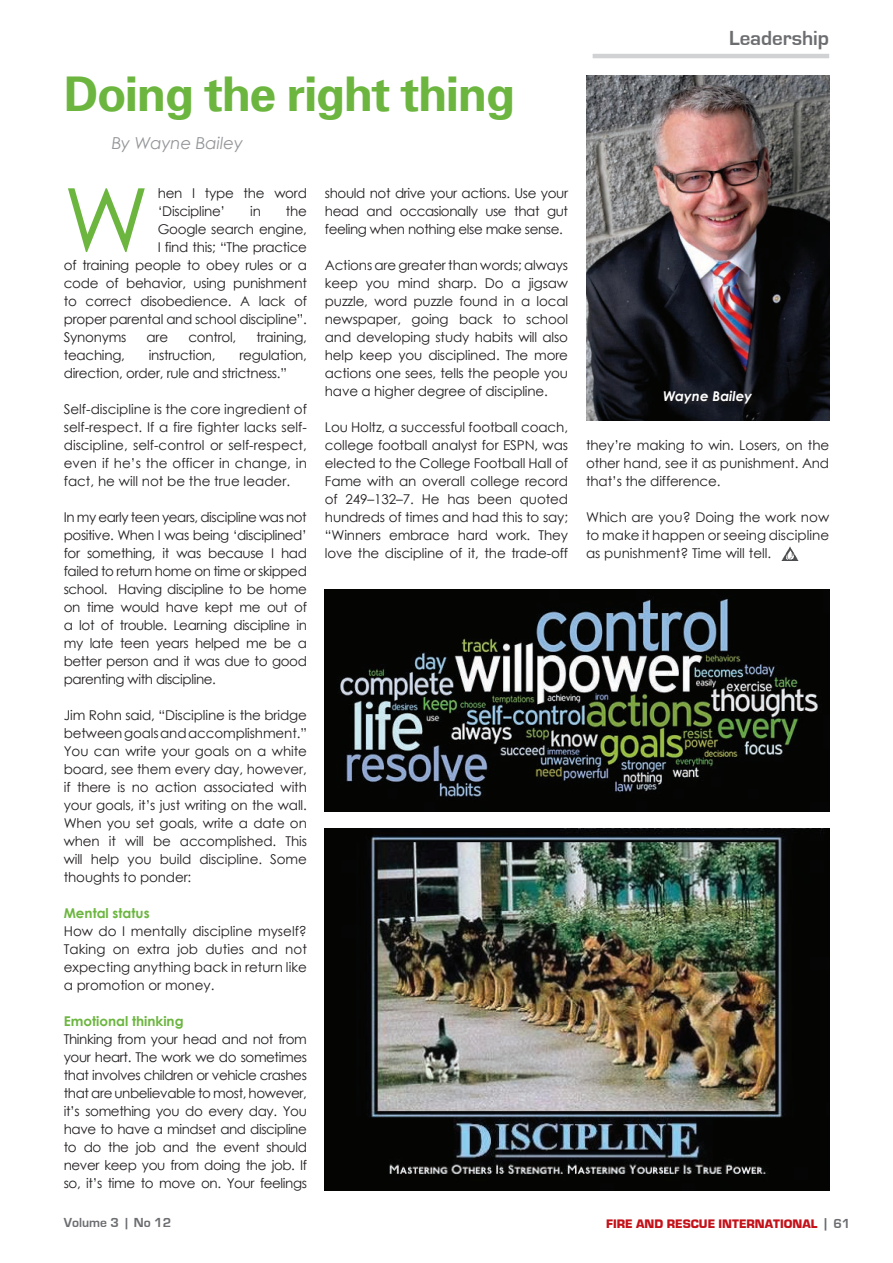
<style>
.page{position:relative;width:893px;height:1263px;background:#fff}
.page>*{position:absolute;margin:0;border:0;box-sizing:border-box;transform-origin:0 0}
.t1{font:88.65px "Century Gothic";color:#6cb640}
.t2{font:700 48px "Univers 65";letter-spacing:-.03em;color:#6cb640}
.t3{font:700 21px "Eurostile";color:#6c6d70}
.t4{font:italic 16.5px "Century Gothic";color:#939598}
.t5{font:13.5px/18px "Century Gothic";letter-spacing:-.02em;color:#231f20;text-align:justify}
.t6{font:700 13.5px "Century Gothic";color:#6cb640}
.t7{font:700 13.5px "Eurostile";color:#6c6d70}
.t8{font:italic 700 13.5px "Century Gothic";color:#fff}
.t9{font:900 12.75px "Eurostile";color:#c4121a}
.s1{font-weight:700;font-size:14.7px;color:#6c6d70}
.s2{font-weight:700;font-size:13.5px;color:#6c6d70}
</style>
<div class="page">
<hr style="left:593px;top:54px;width:236px;height:4px;background:#d1d2d4">
<img style="left:586px;top:75px;width:243px;height:346px">
<img style="left:325px;top:589px;width:504px;height:223px">
<img style="left:325px;top:829px;width:504px;height:361px">
<div style="left:663px;top:390px;width:96px;height:21px;background:#231f20;opacity:.75"></div>
<img style="left:782px;top:546px;width:16px;height:14px">
<h2 class="t2" style="left:64px;top:63px;width:453px">Doing the right thing</h2>
<p class="t4" style="left:112px;top:131px;width:133px">By Wayne Bailey</p>
<h1 class="t1" style="left:64px;top:158px;width:87px">W</h1>
<p class="t5" style="left:158px;top:184px;width:151px">hen I type the word ‘Discipline’</p>
<p class="t5" style="left:250px;top:202px;width:12px">in</p>
<p class="t5" style="left:286px;top:202px;width:23px">the</p>
<p class="t5" style="left:158px;top:220px;width:151px">Google search engine,</p>
<p class="t5" style="left:158px;top:238px;width:151px">I find this; “The practice</p>
<p class="t5" style="left:64px;top:256px;width:245px">of training people to obey rules or a</p>
<p class="t5" style="left:64px;top:274px;width:245px">code of behavior, using punishment</p>
<p class="t5" style="left:64px;top:292px;width:245px">to correct disobedience. A lack of</p>
<p class="t5" style="left:64px;top:310px;width:245px">proper parental and school discipline”.</p>
<p class="t5" style="left:64px;top:328px;width:64px">Synonyms</p>
<p class="t5" style="left:147px;top:328px;width:23px">are</p>
<p class="t5" style="left:188px;top:328px;width:49px">control,</p>
<p class="t5" style="left:257px;top:328px;width:52px">training,</p>
<p class="t5" style="left:64px;top:346px;width:63px">teaching,</p>
<p class="t5" style="left:149px;top:346px;width:68px">instruction,</p>
<p class="t5" style="left:64px;top:346px;width:245px;text-indent:176px">regulation, direction, order, rule and strictness.”</p>
<p class="t5" style="left:64px;top:400px;width:245px">Self-discipline is the core ingredient of self-respect. If a fire fighter lacks self&shy;discipline, self-control or self-respect, even if he’s the officer in change, in fact, he will not be the true leader.</p>
<p class="t5" style="left:64px;top:508px;width:245px">In my early teen years, discipline was not positive. When I was being ‘disciplined’ for something, it was because I had failed to return home on time or skipped school. Having discipline to be home on time would have kept me out of a lot of trouble. Learning discipline in my late teen years helped me be a better person and it was due to good parenting with discipline.</p>
<p class="t5" style="left:64px;top:706px;width:245px">Jim Rohn said, “Discipline is the bridge between goals and accomplishment.” You can write your goals on a white board, see them every day, however, if there is no action associated with your goals, it’s just writing on the wall.<br>When you set goals, write a date on when it will be accomplished. This will help you build discipline. Some thoughts to ponder:</p>
<p class="t6" style="left:64px;top:903px;width:87px">Mental status</p>
<p class="t5" style="left:64px;top:922px;width:245px">How do I mentally discipline myself?<br>Taking on extra job duties and not expecting anything back in return like a promotion or money.</p>
<p class="t6" style="left:64px;top:1011px;width:121px">Emotional thinking</p>
<p class="t5" style="left:64px;top:1030px;width:245px">Thinking from your head and not from your heart. The work we do sometimes that involves children or vehicle crashes that are unbelievable to most, however, it’s something you do every day. You have to have a mindset and discipline to do the job and the event should never keep you from doing the job. If so, it’s time to move on. Your feelings</p>
<p class="t5" style="left:325px;top:184px;width:245px">should not drive your actions. Use your head and occasionally use that gut feeling when nothing else make sense.</p>
<p class="t5" style="left:325px;top:256px;width:245px">Actions are greater than words; always keep you mind sharp. Do a jigsaw puzzle, word puzzle found in a local newspaper, going back to school and developing study habits will also help keep you disciplined. The more actions one sees, tells the people you have a higher degree of discipline.</p>
<p class="t5" style="left:325px;top:418px;width:245px">Lou Holtz, a successful football coach, college football analyst for ESPN, was elected to the College Football Hall of Fame with an overall college record of 249–132–7. He has been quoted hundreds of times and had this to say; “Winners embrace hard work. They love the discipline of it, the trade-off</p>
<h3 class="t3" style="left:729px;top:27px;width:102px">Leadership</h3>
<p class="t8" style="left:663px;top:385px;width:91px">Wayne Bailey</p>
<p class="t5" style="left:586px;top:436px;width:245px">they’re making to win. Losers, on the other hand, see it as punishment. And that’s the difference.</p>
<p class="t5" style="left:586px;top:508px;width:245px">Which are you? Doing the work now to make it happen or seeing discipline as punishment? Time will tell.</p>
<p class="t7" style="left:64px;top:1215px;width:109px">Volume 3 | No 12</p>
<p class="t9" style="left:606px;top:1217px;width:246px">FIRE AND RESCUE INTERNATIONAL <span class="s1">|</span> <span class="s2">61</span></p>
</div>
